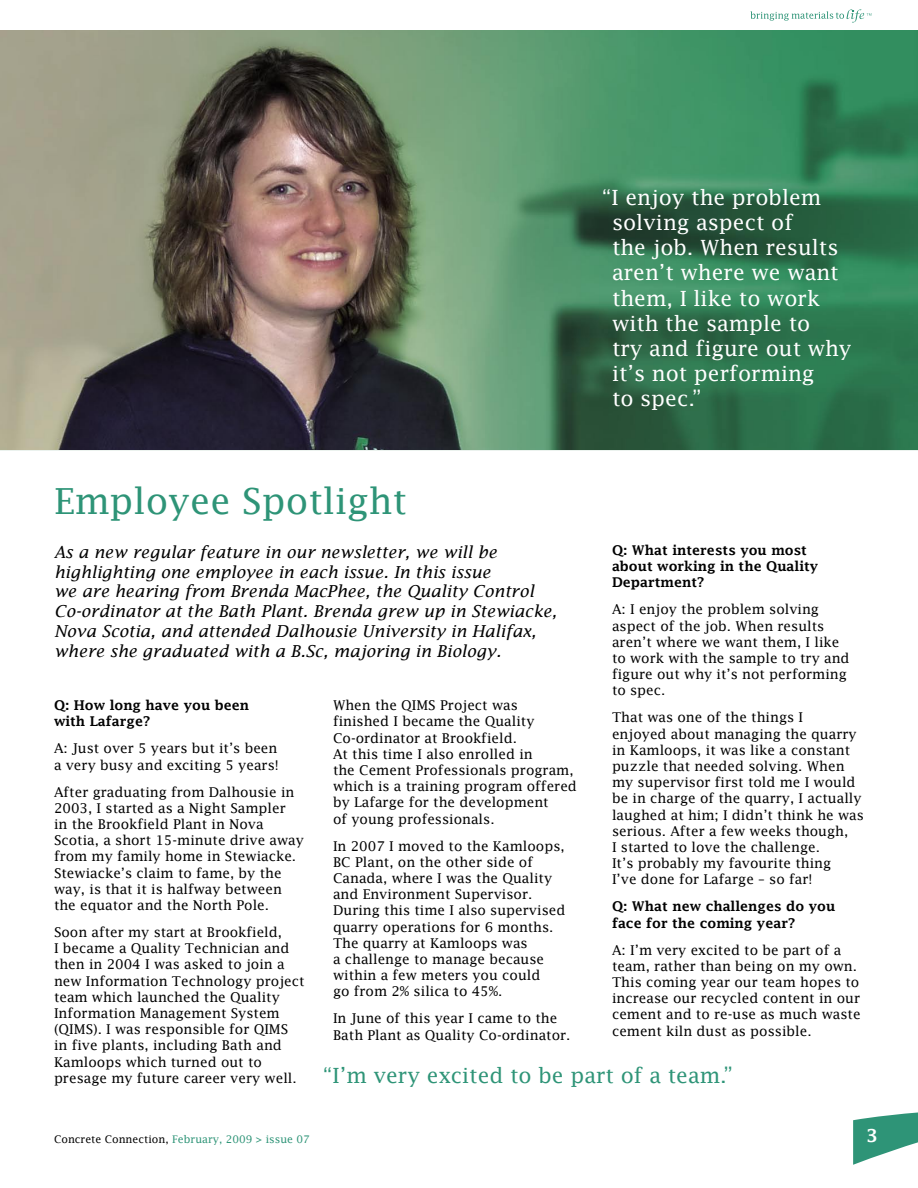
<style>
.page{position:relative;width:918px;height:1188px;background:#fff}
.page>*{position:absolute;margin:0;border:0;box-sizing:border-box;transform-origin:0 0}
.t1{font:36px "Lucida Fax";color:#2e9477}
.t2{font:21px/25.2px "Lucida Fax";color:#fff}
.t3{font:21px "Lucida Fax";color:#2e9477}
.t4{font:600 18px "Lucida Fax";color:#fff}
.t5{font:italic 16.5px/19.8px "Lucida Fax";color:#000}
.t6{font:13.5px/16.2px "Lucida Fax";color:#000}
.t7{font:600 13.5px/16.2px "Lucida Fax";color:#000}
.t8{font:10.5px "Lucida Fax";color:#2e9477}
.s1{color:#000}
</style>
<div class="page">
<svg style="left:751px;top:9px;width:120px;height:14px"></svg>
<svg style="left:853px;top:1112px;width:65px;height:53px"></svg>
<img style="left:0;top:30px;width:918px;height:420px">
<h2 class="t2" style="left:612px;top:185px;width:241px;text-indent:-10px">“I enjoy the problem solving aspect of<br>the job. When results aren’t where we want them, I like to work with the sample to<br>try and figure out why it’s not performing<br>to spec.”</h2>
<h1 class="t1" style="left:54px;top:480px;width:354px">Employee Spotlight</h1>
<p class="t5" style="left:54px;top:542px;width:505px">As a new regular feature in our newsletter, we will be highlighting one employee in each issue. In this issue<br>we are hearing from Brenda MacPhee, the Quality Control Co-ordinator at the Bath Plant. Brenda grew up in Stewiacke, Nova Scotia, and attended Dalhousie University in Halifax, where she graduated with a B.Sc, majoring in Biology.</p>
<p class="t7" style="left:612px;top:542px;width:208px">Q: What interests you most about working in the Quality<br>Department?</p>
<p class="t6" style="left:612px;top:601px;width:239px">A: I enjoy the problem solving aspect of the job. When results aren’t where we want them, I like to work with the sample to try and figure out why it’s not performing to spec.</p>
<p class="t6" style="left:612px;top:709px;width:254px">That was one of the things I<br>enjoyed about managing the quarry in Kamloops, it was like a constant puzzle that needed solving. When my supervisor first told me I would be in charge of the quarry, I actually laughed at him; I didn’t think he was serious. After a few weeks though,<br>I started to love the challenge.<br>It’s probably my favourite thing<br>I’ve done for Lafarge – so far!</p>
<p class="t7" style="left:612px;top:898px;width:225px">Q: What new challenges do you face for the coming year?</p>
<p class="t6" style="left:612px;top:941px;width:250px">A: I’m very excited to be part of a team, rather than being on my own.<br>This coming year our team hopes to increase our recycled content in our cement and to re-use as much waste cement kiln dust as possible.</p>
<p class="t7" style="left:54px;top:697px;width:197px">Q: How long have you been with Lafarge?</p>
<p class="t6" style="left:54px;top:740px;width:226px">A: Just over 5 years but it’s been a very busy and exciting 5 years!</p>
<p class="t6" style="left:54px;top:783px;width:252px">After graduating from Dalhousie in 2003, I started as a Night Sampler<br>in the Brookfield Plant in Nova Scotia, a short 15-minute drive away from my family home in Stewiacke.<br>Stewiacke’s claim to fame, by the way, is that it is halfway between the equator and the North Pole.</p>
<p class="t6" style="left:54px;top:924px;width:252px">Soon after my start at Brookfield,<br>I became a Quality Technician and then in 2004 I was asked to join a new Information Technology project team which launched the Quality Information Management System (QIMS). I was responsible for QIMS in five plants, including Bath and Kamloops which turned out to presage my future career very well.</p>
<p class="t6" style="left:333px;top:697px;width:245px">When the QIMS Project was finished I became the Quality<br>Co-ordinator at Brookfield.<br>At this time I also enrolled in<br>the Cement Professionals program, which is a training program offered by Lafarge for the development<br>of young professionals.</p>
<p class="t6" style="left:333px;top:837px;width:234px">In 2007 I moved to the Kamloops,<br>BC Plant, on the other side of<br>Canada, where I was the Quality and Environment Supervisor.<br>During this time I also supervised quarry operations for 6 months.<br>The quarry at Kamloops was<br>a challenge to manage because within a few meters you could<br>go from 2% silica to 45%.</p>
<p class="t6" style="left:333px;top:1010px;width:239px">In June of this year I came to the<br>Bath Plant as Quality Co-ordinator.</p>
<h2 class="t3" style="left:322px;top:1063px;width:412px">“I’m very excited to be part of a team.”</h2>
<p class="t8" style="left:54px;top:1133px;width:257px"><span class="s1">Concrete Connection,</span> February, 2009 &gt; issue 07</p>
<h3 class="t4" style="left:866px;top:1125px;width:13px">3</h3>
</div>
